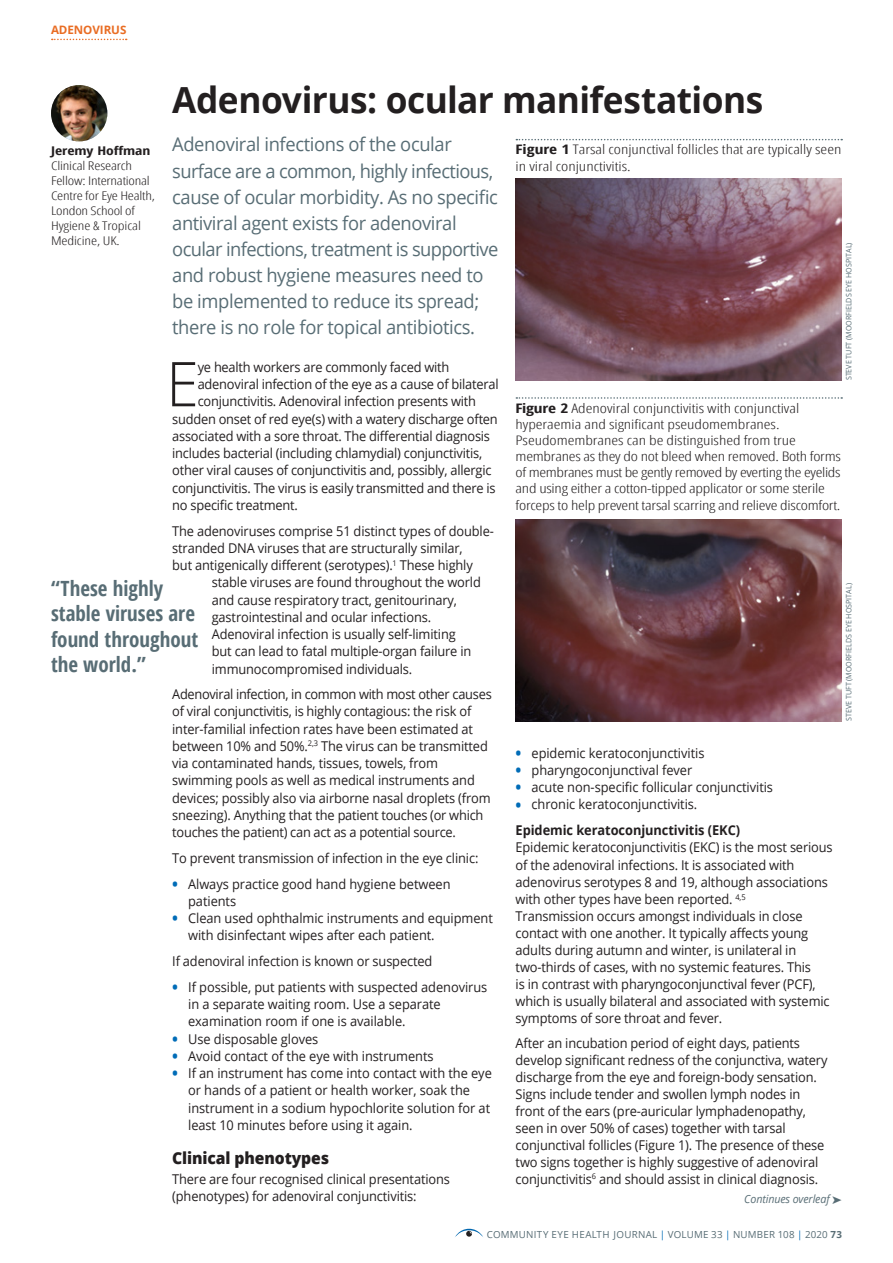
<style>
.page{position:relative;width:893px;height:1263px;background:#fff}
.page>*{position:absolute;margin:0;border:0;box-sizing:border-box;transform-origin:0 0}
.t1{font:300 61.8px "Open Sans";color:#231f20;scale:.95 1}
.t2{font:700 36px "Open Sans";letter-spacing:-.015em;color:#231f20}
.t3{font:700 21px/25.5px "Open Sans Condensed";color:#586d75}
.t4{font:18.9px/26.1px "Open Sans";letter-spacing:-.02em;color:#586d75}
.t5{font:800 16.5px "Open Sans";letter-spacing:-.005em;color:#231f20;scale:.95 1}
.t6{font:13.5px/17.2px "Open Sans";letter-spacing:-.01em;color:#231f20;scale:.95 1}
.t7{font:700 13.5px/25.7px "Open Sans";letter-spacing:-.005em;color:#231f20;scale:.95 1}
.t8{font:300 13.2px/16.2px "Open Sans Condensed";letter-spacing:-.005em;color:#231f20;scale:1.32 1}
.t9{font:300 12px/14.9px "Open Sans Condensed";letter-spacing:-.01em;color:#231f20;scale:1.3 1}
.t10{font:700 12px "Open Sans Condensed";color:#231f20;scale:1.3 1}
.t11{font:700 11.7px "Open Sans";letter-spacing:-.005em;color:#e96d24}
.t12{font:italic 11.25px "Open Sans";letter-spacing:-.01em;color:#586d75;scale:.95 1}
.t13{font:9.75px "Open Sans";letter-spacing:.025em;color:#586d75}
.t14{font:7.5px "Open Sans";color:#586d75;scale:.95 1}
.s1{font-weight:700}
.s2{font-weight:700;font-size:16.5px;color:#006cb7}
.s3{font-size:16.5px;color:#006cb7}
.s4{font-weight:400}
.s5{color:#006cb7}
</style>
<div class="page">
<svg style="left:455px;top:1229px;width:28px;height:8px"></svg>
<svg style="left:52px;top:39px;width:75px;height:1px"></svg>
<img style="left:51px;top:85px;width:56px;height:56px;border-radius:28px">
<img style="left:516px;top:179px;width:326px;height:201px">
<img style="left:516px;top:519px;width:326px;height:202px">
<svg style="left:516px;top:139px;width:326px;height:1px"></svg>
<svg style="left:516px;top:397px;width:326px;height:2px"></svg>
<p class="t11" style="left:51px;top:22px;width:77px">ADENOVIRUS</p>
<h2 class="t2" style="left:172px;top:74px;width:593px">Adenovirus: ocular manifestations</h2>
<p class="t4" style="left:172px;top:131px;width:328px">Adenoviral infections of the ocular surface are a common, highly infectious, cause of ocular morbidity. As no specific antiviral agent exists for adenoviral ocular infections, treatment is supportive and robust hygiene measures need to be implemented to reduce its spread; there is no role for topical antibiotics.</p>
<p class="t8" style="left:516px;top:141px;width:248px"><span class="s1">Figure 1</span> Tarsal conjunctival follicles that are typically seen in viral conjunctivitis.</p>
<p class="t10" style="left:51px;top:143px;width:78px">Jeremy Hoffman</p>
<p class="t9" style="left:51px;top:158px;width:81px">Clinical Research<br>Fellow: International<br>Centre for Eye Health,<br>London School of<br>Hygiene &amp; Tropical<br>Medicine, UK.</p>
<p class="t14" style="left:843px;top:380px;width:146px;rotate:-90deg">STEVE TUFT (MOORFIELDS EYE HOSPITAL)</p>
<h1 class="t1" style="left:166px;top:341px;width:36px">E</h1>
<p class="t6" style="left:198px;top:358px;width:266px">ye health workers are commonly faced with</p>
<p class="t6" style="left:198px;top:375px;width:318px">adenoviral infection of the eye as a cause of bilateral</p>
<p class="t6" style="left:198px;top:392px;width:294px">conjunctivitis. Adenoviral infection presents with</p>
<p class="t6" style="left:172px;top:410px;width:344px">sudden onset of red eye(s) with a watery discharge often</p>
<p class="t6" style="left:172px;top:427px;width:336px">associated with a sore throat. The differential diagnosis</p>
<p class="t6" style="left:172px;top:444px;width:328px">includes bacterial (including chlamydial) conjunctivitis,</p>
<p class="t6" style="left:172px;top:461px;width:338px">other viral causes of conjunctivitis and, possibly, allergic</p>
<p class="t6" style="left:172px;top:479px;width:342px">conjunctivitis. The virus is easily transmitted and there is</p>
<p class="t6" style="left:172px;top:496px;width:134px">no specific treatment.</p>
<p class="t6" style="left:172px;top:522px;width:340px">The adenoviruses comprise 51 distinct types of double&shy;stranded DNA viruses that are structurally similar,<br>but antigenically different (serotypes).<sup>1</sup> These highly</p>
<p class="t6" style="left:212px;top:573px;width:285px">stable viruses are found throughout the world and cause respiratory tract, genitourinary, gastrointestinal and ocular infections.<br>Adenoviral infection is usually self-limiting<br>but can lead to fatal multiple-organ failure in immunocompromised individuals.</p>
<p class="t6" style="left:172px;top:685px;width:338px">Adenoviral infection, in common with most other causes of viral conjunctivitis, is highly contagious: the risk of inter-familial infection rates have been estimated at between 10% and 50%.<sup>2,3</sup> The virus can be transmitted via contaminated hands, tissues, towels, from swimming pools as well as medical instruments and devices; possibly also via airborne nasal droplets (from sneezing). Anything that the patient touches (or which touches the patient) can act as a potential source.</p>
<p class="t6" style="left:172px;top:849px;width:324px">To prevent transmission of infection in the eye clinic:</p>
<p class="t6" style="left:188px;top:875px;width:278px;text-indent:-16px"><span class="s2">•</span> Always practice good hand hygiene between patients</p>
<p class="t6" style="left:188px;top:909px;width:322px;text-indent:-16px"><span class="s2">•</span> Clean used ophthalmic instruments and equipment with disinfectant wipes after each patient.</p>
<p class="t6" style="left:172px;top:952px;width:275px">If adenoviral infection is known or suspected</p>
<p class="t6" style="left:188px;top:978px;width:316px;text-indent:-16px"><span class="s2">•</span> If possible, put patients with suspected adenovirus in a separate waiting room. Use a separate examination room if one is available.</p>
<p class="t6" style="left:172px;top:1030px;width:155px"><span class="s2">•</span> Use disposable gloves</p>
<p class="t6" style="left:172px;top:1047px;width:277px"><span class="s2">•</span> Avoid contact of the eye with instruments</p>
<p class="t6" style="left:188px;top:1064px;width:321px;text-indent:-16px"><span class="s2">•</span> If an instrument has come into contact with the eye or hands of a patient or health worker, soak the instrument in a sodium hypochlorite solution for at least 10 minutes before using it again.</p>
<p class="t5" style="left:172px;top:1145px;width:167px">Clinical phenotypes</p>
<p class="t6" style="left:172px;top:1170px;width:294px">There are four recognised clinical presentations (phenotypes) for adenoviral conjunctivitis:</p>
<p class="t8" style="left:516px;top:399px;width:248px"><span class="s1">Figure 2</span> Adenoviral conjunctivitis with conjunctival hyperaemia and significant pseudomembranes.<br>Pseudomembranes can be distinguished from true membranes as they do not bleed when removed. Both forms of membranes must be gently removed by everting the eyelids and using either a cotton-tipped applicator or some sterile forceps to help prevent tarsal scarring and relieve discomfort.</p>
<h3 class="t3" style="left:51px;top:575px;width:149px">“These highly stable viruses are found throughout the world.”</h3>
<p class="t14" style="left:843px;top:721px;width:146px;rotate:-90deg">STEVE TUFT (MOORFIELDS EYE HOSPITAL)</p>
<p class="t6" style="left:516px;top:744px;width:200px"><span class="s2">•</span> epidemic keratoconjunctivitis</p>
<p class="t6" style="left:516px;top:761px;width:187px"><span class="s2">•</span> pharyngoconjunctival fever</p>
<p class="t6" style="left:516px;top:778px;width:273px"><span class="s2">•</span> acute non-specific follicular conjunctivitis</p>
<p class="t7" style="left:516px;top:791px;width:238px"><span class="s3">•</span> <span class="s4">chronic keratoconjunctivitis.<br></span>Epidemic keratoconjunctivitis (EKC)</p>
<p class="t6" style="left:516px;top:839px;width:335px">Epidemic keratoconjunctivitis (EKC) is the most serious of the adenoviral infections. It is associated with adenovirus serotypes 8 and 19, although associations with other types have been reported. <sup>4,5<br></sup>Transmission occurs amongst individuals in close contact with one another. It typically affects young adults during autumn and winter, is unilateral in two-thirds of cases, with no systemic features. This<br>is in contrast with pharyngoconjunctival fever (PCF), which is usually bilateral and associated with systemic symptoms of sore throat and fever.</p>
<p class="t6" style="left:516px;top:1034px;width:330px">After an incubation period of eight days, patients develop significant redness of the conjunctiva, watery discharge from the eye and foreign-body sensation.<br>Signs include tender and swollen lymph nodes in front of the ears (pre-auricular lymphadenopathy, seen in over 50% of cases) together with tarsal conjunctival follicles (Figure 1). The presence of these two signs together is highly suggestive of adenoviral conjunctivitis<sup>6</sup> and should assist in clinical diagnosis.</p>
<p class="t12" style="left:744px;top:1192px;width:104px">Continues overleaf ➤</p>
<p class="t13" style="left:487px;top:1228px;width:357px">COMMUNITY EYE HEALTH JOURNAL <span class="s5">|</span> VOLUME 33 <span class="s5">|</span> NUMBER 108 <span class="s5">|</span> 2020 <span class="s1">73</span></p>
</div>
